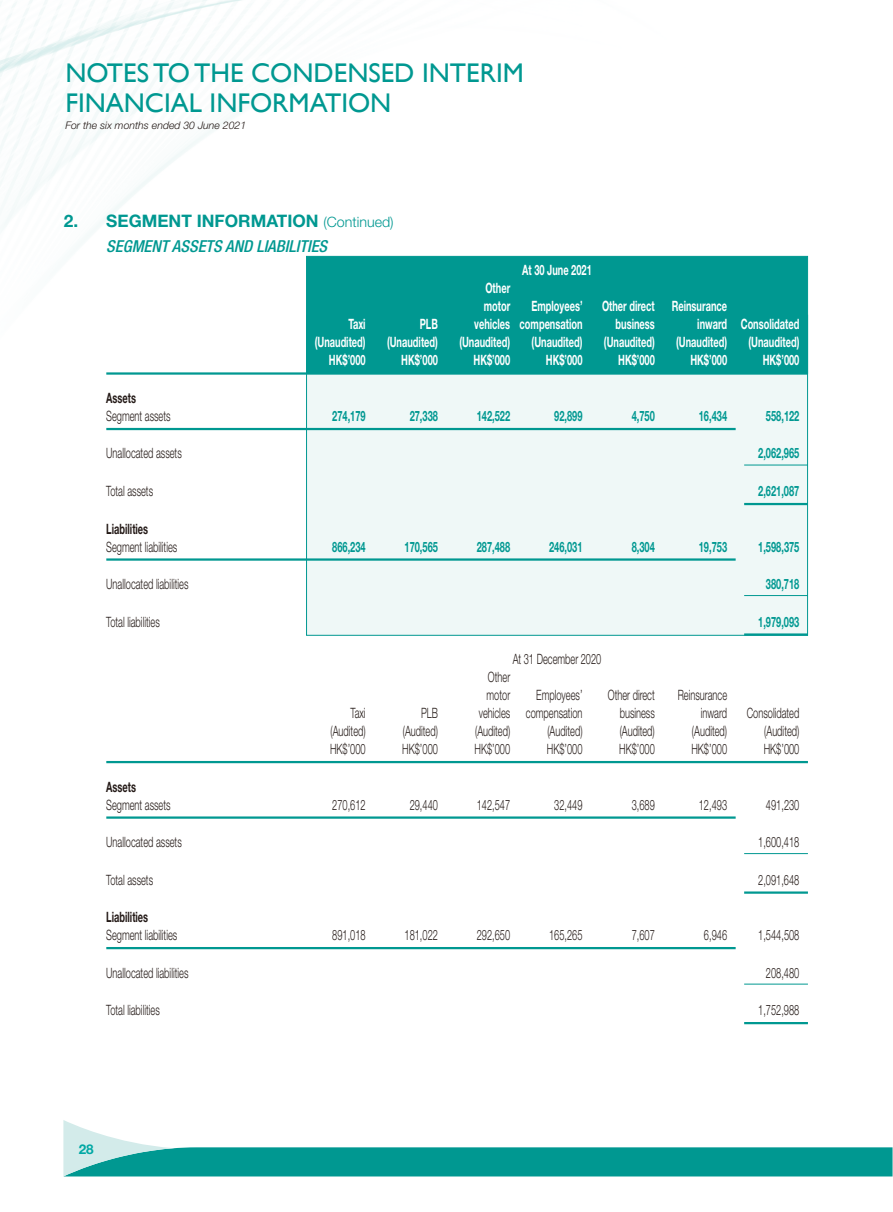
<style>
.page{position:relative;width:893px;height:1212px;background:#fff}
.page>*{position:absolute;margin:0;border:0;box-sizing:border-box;transform-origin:0 0}
.t1{font:27px/30px "Gill Sans";color:#009891}
.Subhead_1{font:700 17.25px "Helvetica Neue LT Std";color:#009891}
.Subhead_2{font:italic 500 condensed 16.5px "Helvetica Neue LT Std";color:#009891}
.Table_1_Colume{font:300 14.25px "Helvetica Neue LT Std";color:#231916;scale:.65 1}
.Table_1_Colume-2{font:700 14.25px "Helvetica Neue LT Std";color:#fff;scale:.65 1}
.Table_1_Colume-3{font:700 14.25px "Helvetica Neue LT Std";color:#009891;scale:.65 1}
.Table_1_Colume-4{font:700 14.25px "Helvetica Neue LT Std";color:#231916;scale:.65 1}
.t2{font:700 13.5px "Helvetica Neue LT Std";color:#00a8a4}
.t3{font:italic 300 10.5px "Helvetica Neue LT Std";color:#231916}
.s1{font-weight:300;font-size:14.25px}
</style>
<div class="page">
<img style="left:0;top:0;width:765px;height:431px">
<svg style="left:63px;top:1120px;width:829px;height:56px"></svg>
<div style="left:306px;top:315px;width:502px;height:321px;background:#eff8f7;border:1px solid #009891"></div>
<div style="left:306px;top:256px;width:502px;height:118px;background:#009891;border:1px solid #009891"></div>
<hr style="left:106px;top:372px;width:702px;height:3px;background:#009891">
<hr style="left:106px;top:428px;width:630px;height:2px;background:#009891">
<hr style="left:744px;top:465px;width:64px;height:1px;background:#009891">
<hr style="left:744px;top:503px;width:64px;height:2px;background:#009891">
<hr style="left:106px;top:558px;width:630px;height:3px;background:#009891">
<hr style="left:744px;top:595px;width:64px;height:1px;background:#009891">
<hr style="left:744px;top:633px;width:64px;height:3px;background:#009891">
<hr style="left:106px;top:761px;width:702px;height:2px;background:#009891">
<hr style="left:106px;top:816px;width:630px;height:3px;background:#009891">
<hr style="left:744px;top:853px;width:64px;height:1px;background:#009891">
<hr style="left:744px;top:891px;width:64px;height:3px;background:#009891">
<hr style="left:106px;top:947px;width:630px;height:2px;background:#009891">
<hr style="left:744px;top:984px;width:64px;height:1px;background:#009891">
<hr style="left:744px;top:1022px;width:64px;height:2px;background:#009891">
<h1 class="t1" style="left:65px;top:58px;width:460px">NOTES TO THE CONDENSED INTERIM<br>FINANCIAL INFORMATION</h1>
<p class="t3" style="left:65px;top:118px;width:182px">For the six months ended 30 June 2021</p>
<p class="Subhead_1" style="left:64px;top:210px;width:331px">2. SEGMENT INFORMATION <span class="s1">(Continued)</span></p>
<p class="Subhead_2" style="left:106px;top:236px;width:222px">SEGMENT ASSETS AND LIABILITIES</p>
<p class="Table_1_Colume-2" style="left:522px;top:262px;width:109px">At 30 June 2021</p>
<p class="Table_1_Colume-2" style="left:485px;top:280px;width:40px">Other</p>
<p class="Table_1_Colume-2" style="left:484px;top:298px;width:42px">motor</p>
<p class="Table_1_Colume-2" style="left:531px;top:298px;width:80px">Employees’</p>
<p class="Table_1_Colume-2" style="left:602px;top:298px;width:194px">Other direct Reinsurance</p>
<p class="Table_1_Colume-2" style="left:348px;top:316px;width:28px">Taxi</p>
<p class="Table_1_Colume-2" style="left:420px;top:316px;width:29px">PLB</p>
<p class="Table_1_Colume-2" style="left:474px;top:316px;width:168px">vehicles compensation</p>
<p class="Table_1_Colume-2" style="left:616px;top:316px;width:62px">business</p>
<p class="Table_1_Colume-2" style="left:697px;top:316px;width:159px">inward Consolidated</p>
<p class="Table_1_Colume-2" style="left:315px;top:334px;width:80px">(Unaudited)</p>
<p class="Table_1_Colume-2" style="left:387px;top:334px;width:80px">(Unaudited)</p>
<p class="Table_1_Colume-2" style="left:459px;top:334px;width:80px">(Unaudited)</p>
<p class="Table_1_Colume-2" style="left:532px;top:334px;width:80px">(Unaudited)</p>
<p class="Table_1_Colume-2" style="left:604px;top:334px;width:80px">(Unaudited)</p>
<p class="Table_1_Colume-2" style="left:676px;top:334px;width:80px">(Unaudited)</p>
<p class="Table_1_Colume-2" style="left:748px;top:334px;width:80px">(Unaudited)</p>
<p class="Table_1_Colume-2" style="left:329px;top:352px;width:58px">HK$’000</p>
<p class="Table_1_Colume-2" style="left:401px;top:352px;width:58px">HK$’000</p>
<p class="Table_1_Colume-2" style="left:474px;top:352px;width:58px">HK$’000</p>
<p class="Table_1_Colume-2" style="left:546px;top:352px;width:58px">HK$’000</p>
<p class="Table_1_Colume-2" style="left:618px;top:352px;width:58px">HK$’000</p>
<p class="Table_1_Colume-2" style="left:690px;top:352px;width:58px">HK$’000</p>
<p class="Table_1_Colume-2" style="left:763px;top:352px;width:58px">HK$’000</p>
<p class="Table_1_Colume-4" style="left:106px;top:389px;width:47px">Assets</p>
<p class="Table_1_Colume" style="left:106px;top:407px;width:100px">Segment assets</p>
<p class="Table_1_Colume-3" style="left:332px;top:407px;width:53px">274,179</p>
<p class="Table_1_Colume-3" style="left:410px;top:407px;width:45px">27,338</p>
<p class="Table_1_Colume-3" style="left:477px;top:407px;width:53px">142,522</p>
<p class="Table_1_Colume-3" style="left:554px;top:407px;width:45px">92,899</p>
<p class="Table_1_Colume-3" style="left:632px;top:407px;width:37px">4,750</p>
<p class="Table_1_Colume-3" style="left:699px;top:407px;width:45px">16,434</p>
<p class="Table_1_Colume-3" style="left:766px;top:407px;width:53px">558,122</p>
<p class="Table_1_Colume" style="left:106px;top:445px;width:118px">Unallocated assets</p>
<p class="Table_1_Colume-3" style="left:758px;top:445px;width:65px">2,062,965</p>
<p class="Table_1_Colume" style="left:106px;top:482px;width:74px">Total assets</p>
<p class="Table_1_Colume-3" style="left:758px;top:482px;width:65px">2,621,087</p>
<p class="Table_1_Colume-4" style="left:106px;top:520px;width:66px">Liabilities</p>
<p class="Table_1_Colume" style="left:106px;top:538px;width:111px">Segment liabilities</p>
<p class="Table_1_Colume-3" style="left:332px;top:538px;width:53px">866,234</p>
<p class="Table_1_Colume-3" style="left:404px;top:538px;width:53px">170,565</p>
<p class="Table_1_Colume-3" style="left:477px;top:538px;width:53px">287,488</p>
<p class="Table_1_Colume-3" style="left:549px;top:538px;width:53px">246,031</p>
<p class="Table_1_Colume-3" style="left:632px;top:538px;width:37px">8,304</p>
<p class="Table_1_Colume-3" style="left:699px;top:538px;width:45px">19,753</p>
<p class="Table_1_Colume-3" style="left:758px;top:538px;width:65px">1,598,375</p>
<p class="Table_1_Colume" style="left:106px;top:575px;width:128px">Unallocated liabilities</p>
<p class="Table_1_Colume-3" style="left:766px;top:575px;width:53px">380,718</p>
<p class="Table_1_Colume" style="left:106px;top:613px;width:84px">Total liabilities</p>
<p class="Table_1_Colume-3" style="left:758px;top:613px;width:65px">1,979,093</p>
<p class="Table_1_Colume" style="left:513px;top:650px;width:138px">At 31 December 2020</p>
<p class="Table_1_Colume" style="left:488px;top:668px;width:36px">Other</p>
<p class="Table_1_Colume" style="left:487px;top:686px;width:38px">motor</p>
<p class="Table_1_Colume" style="left:536px;top:686px;width:73px">Employees’</p>
<p class="Table_1_Colume" style="left:608px;top:686px;width:74px">Other direct</p>
<p class="Table_1_Colume" style="left:678px;top:686px;width:78px">Reinsurance</p>
<p class="Table_1_Colume" style="left:351px;top:704px;width:25px">Taxi</p>
<p class="Table_1_Colume" style="left:421px;top:704px;width:28px">PLB</p>
<p class="Table_1_Colume" style="left:479px;top:704px;width:161px">vehicles compensation</p>
<p class="Table_1_Colume" style="left:620px;top:704px;width:56px">business</p>
<p class="Table_1_Colume" style="left:701px;top:704px;width:42px">inward</p>
<p class="Table_1_Colume" style="left:747px;top:704px;width:83px">Consolidated</p>
<p class="Table_1_Colume" style="left:330px;top:722px;width:56px">(Audited)</p>
<p class="Table_1_Colume" style="left:403px;top:722px;width:56px">(Audited)</p>
<p class="Table_1_Colume" style="left:475px;top:722px;width:56px">(Audited)</p>
<p class="Table_1_Colume" style="left:547px;top:722px;width:56px">(Audited)</p>
<p class="Table_1_Colume" style="left:620px;top:722px;width:56px">(Audited)</p>
<p class="Table_1_Colume" style="left:692px;top:722px;width:56px">(Audited)</p>
<p class="Table_1_Colume" style="left:764px;top:722px;width:56px">(Audited)</p>
<p class="Table_1_Colume" style="left:330px;top:740px;width:56px">HK$’000</p>
<p class="Table_1_Colume" style="left:402px;top:740px;width:56px">HK$’000</p>
<p class="Table_1_Colume" style="left:475px;top:740px;width:56px">HK$’000</p>
<p class="Table_1_Colume" style="left:547px;top:740px;width:56px">HK$’000</p>
<p class="Table_1_Colume" style="left:619px;top:740px;width:56px">HK$’000</p>
<p class="Table_1_Colume" style="left:691px;top:740px;width:56px">HK$’000</p>
<p class="Table_1_Colume" style="left:764px;top:740px;width:56px">HK$’000</p>
<p class="Table_1_Colume-4" style="left:106px;top:778px;width:47px">Assets</p>
<p class="Table_1_Colume" style="left:106px;top:796px;width:100px">Segment assets</p>
<p class="Table_1_Colume" style="left:332px;top:796px;width:53px">270,612</p>
<p class="Table_1_Colume" style="left:410px;top:796px;width:45px">29,440</p>
<p class="Table_1_Colume" style="left:477px;top:796px;width:53px">142,547</p>
<p class="Table_1_Colume" style="left:554px;top:796px;width:45px">32,449</p>
<p class="Table_1_Colume" style="left:632px;top:796px;width:37px">3,689</p>
<p class="Table_1_Colume" style="left:699px;top:796px;width:45px">12,493</p>
<p class="Table_1_Colume" style="left:766px;top:796px;width:53px">491,230</p>
<p class="Table_1_Colume" style="left:106px;top:833px;width:118px">Unallocated assets</p>
<p class="Table_1_Colume" style="left:758px;top:833px;width:65px">1,600,418</p>
<p class="Table_1_Colume" style="left:106px;top:871px;width:74px">Total assets</p>
<p class="Table_1_Colume" style="left:758px;top:871px;width:65px">2,091,648</p>
<p class="Table_1_Colume-4" style="left:106px;top:908px;width:66px">Liabilities</p>
<p class="Table_1_Colume" style="left:106px;top:926px;width:111px">Segment liabilities</p>
<p class="Table_1_Colume" style="left:332px;top:926px;width:53px">891,018</p>
<p class="Table_1_Colume" style="left:404px;top:926px;width:53px">181,022</p>
<p class="Table_1_Colume" style="left:477px;top:926px;width:53px">292,650</p>
<p class="Table_1_Colume" style="left:549px;top:926px;width:53px">165,265</p>
<p class="Table_1_Colume" style="left:632px;top:926px;width:37px">7,607</p>
<p class="Table_1_Colume" style="left:704px;top:926px;width:37px">6,946</p>
<p class="Table_1_Colume" style="left:758px;top:926px;width:65px">1,544,508</p>
<p class="Table_1_Colume" style="left:106px;top:964px;width:128px">Unallocated liabilities</p>
<p class="Table_1_Colume" style="left:766px;top:964px;width:53px">208,480</p>
<p class="Table_1_Colume" style="left:106px;top:1001px;width:84px">Total liabilities</p>
<p class="Table_1_Colume" style="left:758px;top:1001px;width:65px">1,752,988</p>
<p class="t2" style="left:79px;top:1141px;width:17px">28</p>
</div>
